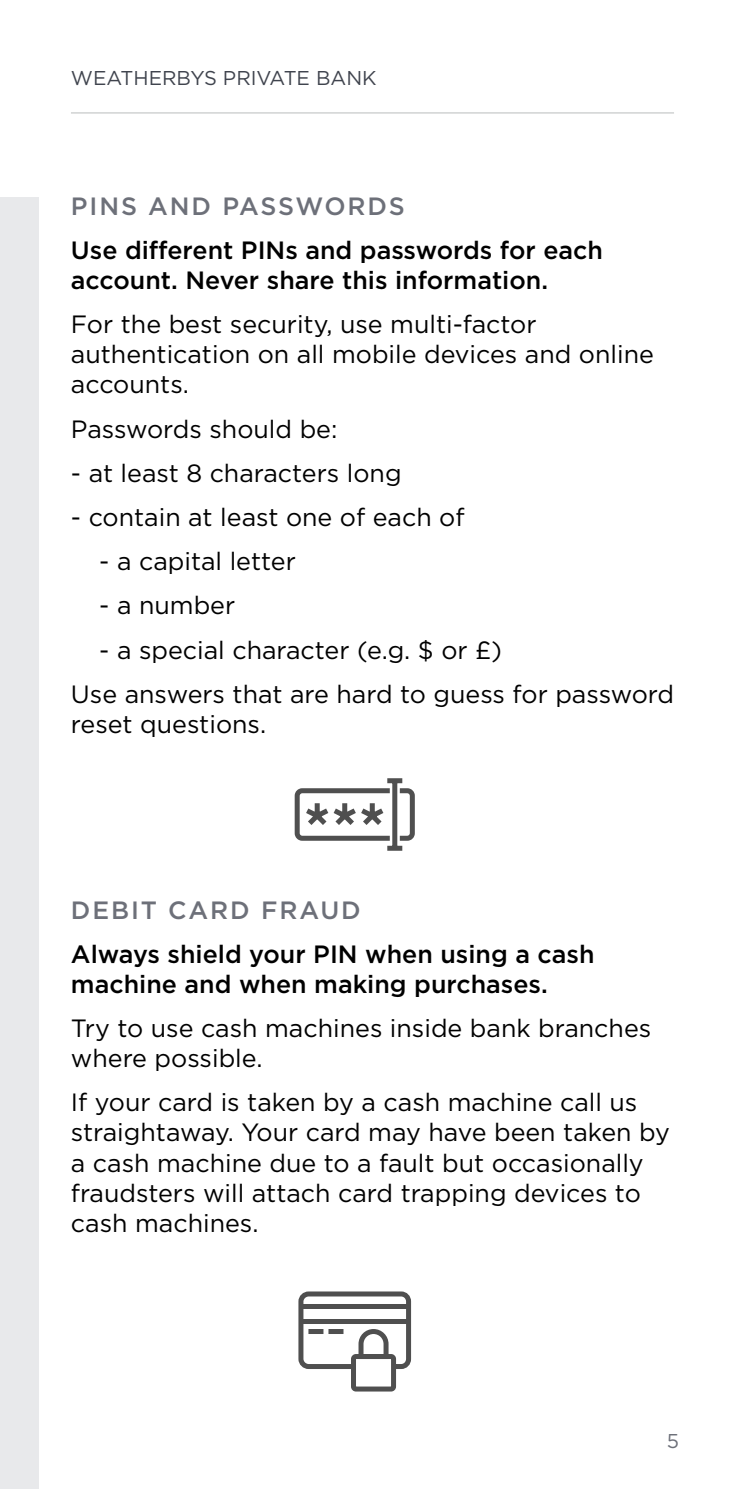
<style>
.page{position:relative;width:745px;height:1489px;background:#fff}
.page>*{position:absolute;margin:0;border:0;box-sizing:border-box;transform-origin:0 0}
.Body_Copy{font:25px/30px "Gotham";color:#000}
.Body_Copy-2{font:500 25px/30px "Gotham";color:#000}
.CORRECT_SUBHEADER{font:500 25px "Gotham";letter-spacing:.075em;color:#6d7079}
.t1{font:20px "Gotham";color:#40444e}
.CORRECT_SUBHEADER-2{font:20px "Gotham";color:#6d7079}
</style>
<div class="page">
<hr style="left:71px;top:112px;width:602px;height:1px;background:#c7caca">
<div style="left:0;top:198px;width:39px;height:1290px;background:#e8e9eb"></div>
<svg style="left:294px;top:778px;width:121px;height:73px"></svg>
<svg style="left:298px;top:1291px;width:114px;height:101px"></svg>
<p class="t1" style="left:71px;top:65px;width:307px">WEATHERBYS PRIVATE BANK</p>
<p class="CORRECT_SUBHEADER" style="left:71px;top:190px;width:335px">PINS AND PASSWORDS</p>
<p class="Body_Copy-2" style="left:71px;top:235px;width:533px">Use different PINs and passwords for each account. Never share this information.</p>
<p class="Body_Copy" style="left:71px;top:309px;width:584px">For the best security, use multi-factor authentication on all mobile devices and online accounts.</p>
<p class="Body_Copy" style="left:71px;top:413px;width:268px">Passwords should be:</p>
<p class="Body_Copy" style="left:71px;top:457px;width:332px">- at least 8 characters long</p>
<p class="Body_Copy" style="left:71px;top:501px;width:395px">- contain at least one of each of</p>
<p class="Body_Copy" style="left:99px;top:546px;width:198px">- a capital letter</p>
<p class="Body_Copy" style="left:99px;top:590px;width:137px">- a number</p>
<p class="Body_Copy" style="left:99px;top:634px;width:404px">- a special character (e.g. $ or £)</p>
<p class="Body_Copy" style="left:71px;top:678px;width:604px">Use answers that are hard to guess for password reset questions.</p>
<p class="CORRECT_SUBHEADER" style="left:71px;top:893px;width:291px">DEBIT CARD FRAUD</p>
<p class="Body_Copy-2" style="left:71px;top:938px;width:525px">Always shield your PIN when using a cash machine and when making purchases.</p>
<p class="Body_Copy" style="left:71px;top:1012px;width:581px">Try to use cash machines inside bank branches where possible.</p>
<p class="Body_Copy" style="left:71px;top:1086px;width:600px">If your card is taken by a cash machine call us straightaway. Your card may have been taken by a cash machine due to a fault but occasionally fraudsters will attach card trapping devices to cash machines.</p>
<p class="CORRECT_SUBHEADER-2" style="left:666px;top:1428px;width:14px">5</p>
</div>
